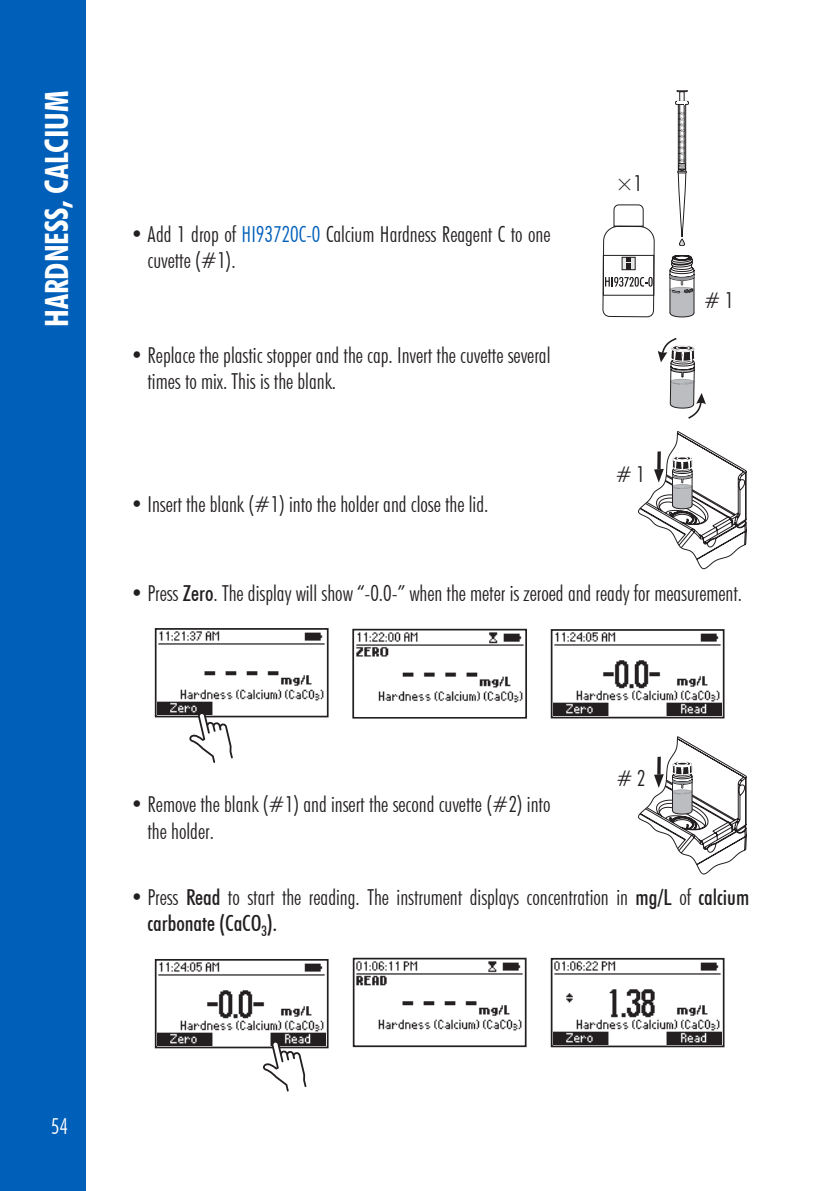
<style>
.page{position:relative;width:840px;height:1191px;background:#fff}
.page>*{position:absolute;margin:0;border:0;box-sizing:border-box;transform-origin:0 0}
.t1{font:700 condensed 32px "Futura BT";color:#fff}
.t2{font:300 condensed 22px/26.4px "Futura BT";color:#231f20}
.t3{font:300 condensed 22px "Futura BT";color:#fff}
.s1{color:#005fb9}
.s2{font-weight:500}
</style>
<div class="page">
<div style="left:0;top:0;width:85px;height:1191px;background:#005fb9"></div>
<div style="left:155px;top:628px;width:173px;height:89px;border:2px solid #231f20"></div>
<img style="left:157px;top:630px;width:169px;height:85px">
<svg style="left:189px;top:712px;width:44px;height:51px"></svg>
<div style="left:352px;top:629px;width:174px;height:89px;border:2px solid #231f20"></div>
<img style="left:355px;top:632px;width:169px;height:84px">
<div style="left:550px;top:629px;width:174px;height:89px;border:2px solid #231f20"></div>
<img style="left:553px;top:631px;width:168px;height:85px">
<div style="left:155px;top:959px;width:173px;height:89px;border:2px solid #231f20"></div>
<img style="left:157px;top:961px;width:169px;height:84px">
<svg style="left:263px;top:1040px;width:43px;height:51px"></svg>
<div style="left:352px;top:957px;width:174px;height:90px;border:2px solid #231f20"></div>
<img style="left:356px;top:961px;width:167px;height:70px">
<div style="left:550px;top:958px;width:174px;height:89px;border:2px solid #231f20"></div>
<img style="left:553px;top:960px;width:168px;height:84px">
<svg style="left:669px;top:255px;width:25px;height:62px"></svg>
<svg style="left:676px;top:90px;width:11px;height:2px"></svg>
<div style="left:679px;top:92px;width:4px;height:71px;border:1px solid #231f20"></div>
<svg style="left:675px;top:101px;width:13px;height:145px"></svg>
<svg style="left:602px;top:205px;width:52px;height:112px"></svg>
<svg style="left:657px;top:338px;width:48px;height:81px"></svg>
<svg style="left:638px;top:431px;width:108px;height:138px"></svg>
<svg style="left:638px;top:736px;width:108px;height:138px"></svg>
<h1 class="t1" style="left:37px;top:327px;width:238px;rotate:-90deg">HARDNESS, CALCIUM</h1>
<h1 class="t1" style="left:37px;top:346px;width:257px;rotate:-90deg">METHOD PRO EDURES</h1>
<p class="t2" style="left:147px;top:220px;width:404px;text-indent:-17px">• Add 1 drop of <span class="s1">HI93720C-0</span> Calcium Hardness Reagent C to one cuvette (#1).</p>
<p class="t2" style="left:147px;top:341px;width:404px;text-indent:-17px">• Replace the plastic stopper and the cap. Invert the cuvette several times to mix. This is the blank.</p>
<p class="t2" style="left:130px;top:490px;width:359px">• Insert the blank (#1) into the holder and close the lid.</p>
<p class="t2" style="left:615px;top:170px;width:28px">×1</p>
<p class="t2" style="left:703px;top:286px;width:31px"># 1</p>
<p class="t2" style="left:615px;top:461px;width:31px"># 1</p>
<p class="t2" style="left:130px;top:579px;width:612px">• Press <span class="s2">Zero</span>. The display will show “-0.0-” when the meter is zeroed and ready for measurement.</p>
<p class="t2" style="left:147px;top:791px;width:404px;text-indent:-17px">• Remove the blank (#1) and insert the second cuvette (#2) into the holder.</p>
<p class="t2" style="left:615px;top:764px;width:31px"># 2</p>
<p class="t2" style="left:147px;top:883px;width:602px;text-indent:-17px">• Press <span class="s2">Read</span> to start the reading. The instrument displays concentration in <span class="s2">mg/L</span> of <span class="s2">calcium carbonate (CaCO</span><sub>3</sub><span class="s2">).</span></p>
<p class="t3" style="left:51px;top:1113px;width:19px">54</p>
</div>
